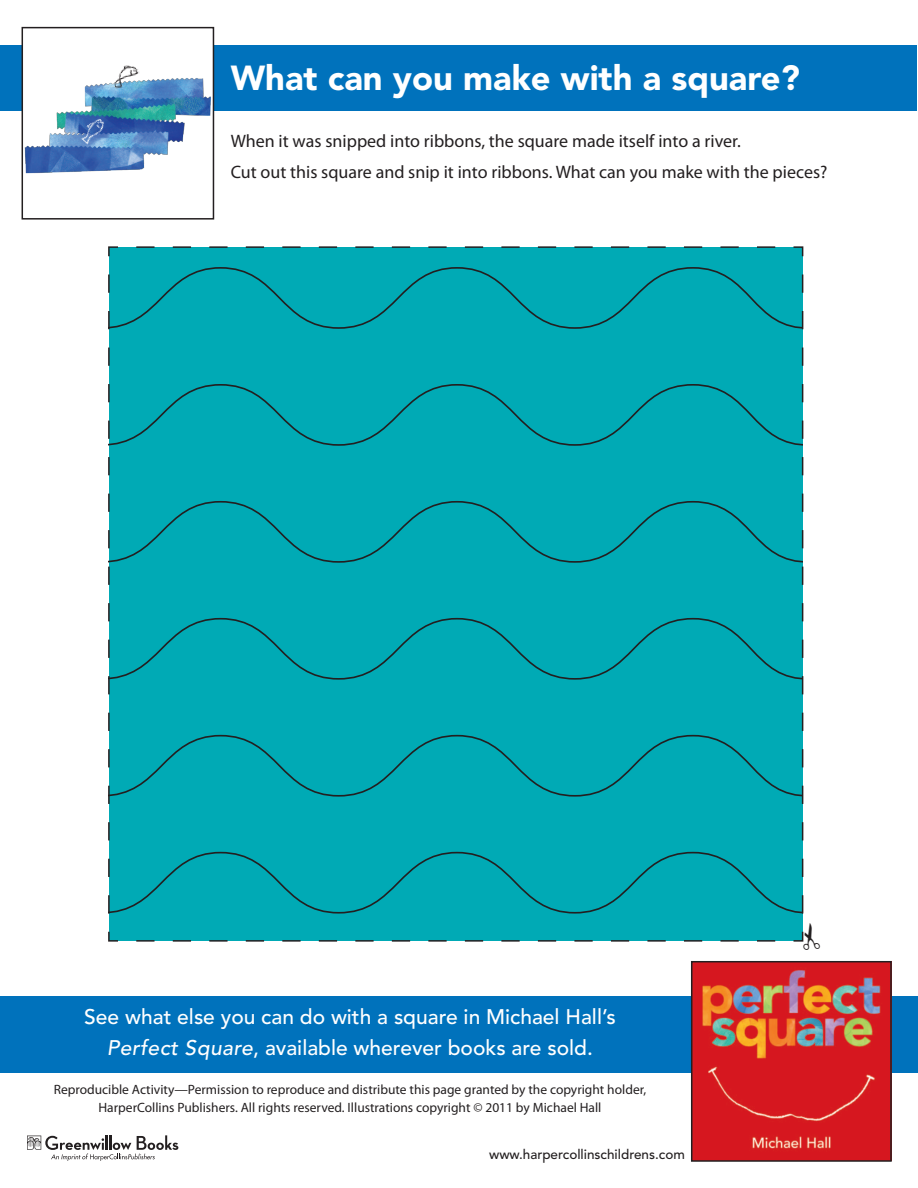
<style>
.page{position:relative;width:918px;height:1188px;background:#fff}
.page>*{position:absolute;margin:0;border:0;box-sizing:border-box;transform-origin:0 0}
.t1{font:900 34.5px "Avenir";color:#fff}
.t2{font:500 21px/31.5px "Avenir";color:#fff;text-align:center}
.t3{font:18px/31.2px "Myriad Pro";color:#231f20}
.t4{font:13.5px/18px "Myriad Pro";color:#231f20;text-align:center}
.t5{font:500 13.5px "Avenir";color:#231f20}
.s1{font-style:italic}
</style>
<div class="page">
<div style="left:1px;top:45px;width:916px;height:66px;background:#0072bc"></div>
<div style="left:0;top:996px;width:918px;height:76px;background:#0072bc"></div>
<img style="left:694px;top:964px;width:195px;height:195px">
<div style="left:691px;top:961px;width:201px;height:201px;border:2px solid #231f20"></div>
<svg style="left:27px;top:1135px;width:151px;height:26px"></svg>
<div style="left:22px;top:28px;width:191px;height:191px;background:#fff"></div>
<img style="left:25px;top:78px;width:186px;height:96px">
<img style="left:111px;top:65px;width:31px;height:24px">
<img style="left:75px;top:115px;width:33px;height:34px">
<div style="left:22px;top:27px;width:192px;height:193px;border:2px solid #231f20"></div>
<div style="left:108px;top:246px;width:696px;height:696px;background:#00aab5"></div>
<h1 class="t1" style="left:231px;top:57px;width:571px">What can you make with a square?</h1>
<h3 class="t3" style="left:231px;top:125px;width:598px">When it was snipped into ribbons, the square made itself into a river.<br>Cut out this square and snip it into ribbons. What can you make with the pieces?</h3>
<h2 class="t2" style="left:84px;top:1001px;width:533px">See what else you can do with a square in Michael Hall’s<br><span class="s1">Perfect Square</span>, available wherever books are sold.</h2>
<p class="t4" style="left:54px;top:1080px;width:594px">Reproducible Activity—Permission to reproduce and distribute this page granted by the copyright holder,<br>HarperCollins Publishers. All rights reserved. Illustrations copyright © 2011 by Michael Hall</p>
<p class="t5" style="left:489px;top:1147px;width:197px">www.harpercollinschildrens.com</p>
</div>
